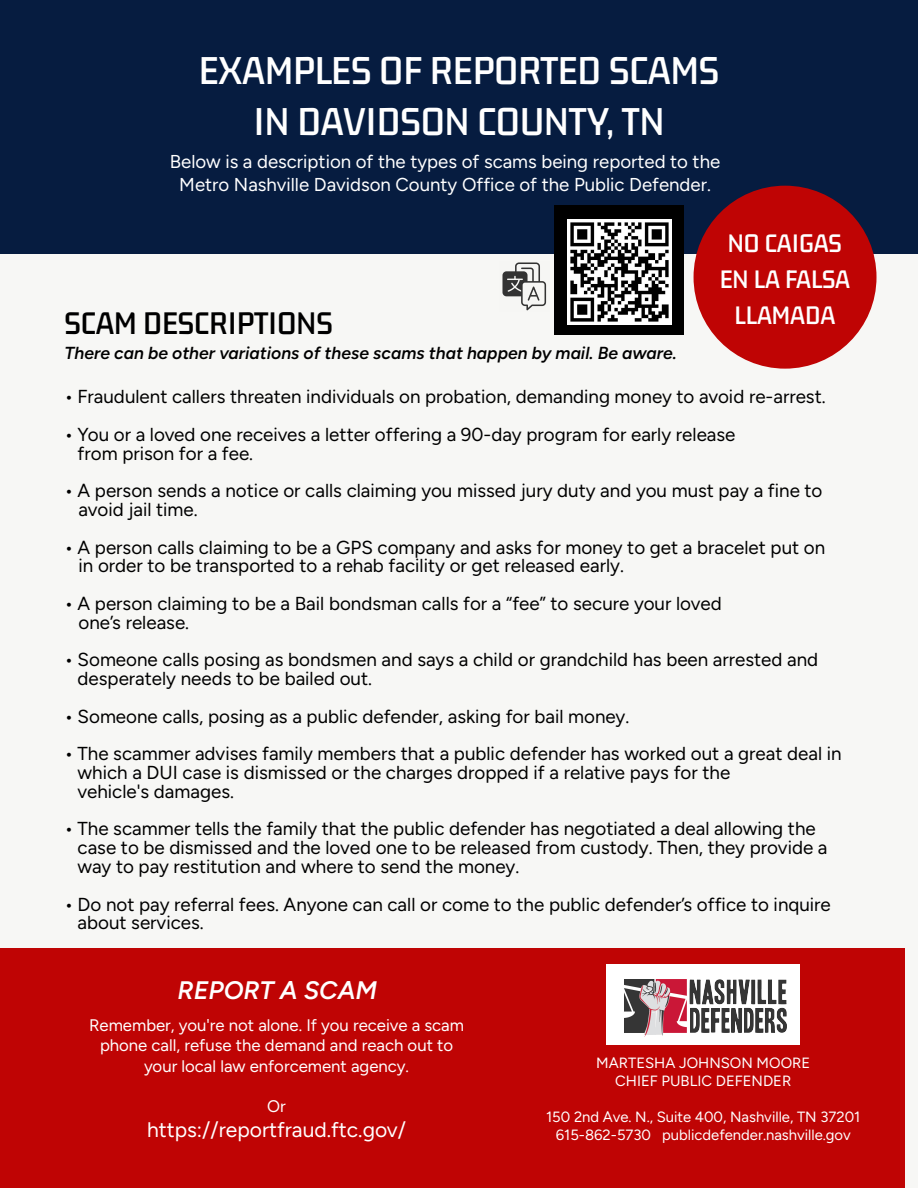
<style>
.page{position:relative;width:918px;height:1188px;background:#f7f7f5}
.page>*{position:absolute;margin:0;border:0;box-sizing:border-box;transform-origin:0 0}
.t1{font:600 42.45px/50.8px "Gemunu Libre";color:#fff;text-align:center}
.t2{font:600 34.05px "Gemunu Libre";color:#000}
.t3{font:600 27.6px/36px "Gemunu Libre";color:#fff;text-align:center}
.t4{font:italic 600 25.35px "Figtree";color:#fff}
.t5{font:21px "Figtree";color:#fff}
.t6{font:18.75px/18.8px "Figtree";color:#000}
.t7{font:18.6px/22.4px "Figtree";color:#fff;text-align:center}
.t8{font:italic 600 17.4px "Figtree";color:#000}
.t9{font:16.8px/20.1px "Figtree";color:#fff;text-align:center}
.t10{font:14.85px/17.9px "Figtree";color:#fff;text-align:center}
</style>
<div class="page">
<div style="left:0;top:0;width:918px;height:253px;background:#061c40"></div>
<div style="left:0;top:948px;width:904px;height:240px;background:#bf0404"></div>
<div style="left:694px;top:186px;width:183px;height:183px;background:#bf0404;border-radius:50%"></div>
<div style="left:607px;top:965px;width:193px;height:80px;background:#fff"></div>
<img style="left:624px;top:979px;width:163px;height:57px">
<div style="left:555px;top:205px;width:129px;height:130px;background:#000"></div>
<img style="left:502px;top:262px;width:45px;height:49px">
<img style="left:567px;top:220px;width:105px;height:104px">
<h1 class="t1" style="left:199px;top:47px;width:522px">EXAMPLES OF REPORTED SCAMS<br>IN DAVIDSON COUNTY, TN</h1>
<p class="t7" style="left:170px;top:150px;width:552px">Below is a description of the types of scams being reported to the<br>Metro Nashville Davidson County Office of the Public Defender.</p>
<h2 class="t2" style="left:65px;top:305px;width:270px">SCAM DESCRIPTIONS</h2>
<p class="t8" style="left:65px;top:342px;width:614px">There can be other variations of these scams that happen by mail. Be aware.</p>
<h3 class="t3" style="left:720px;top:226px;width:132px">NO CAIGAS<br>EN LA FALSA<br>LLAMADA</h3>
<p class="t6" style="left:65px;top:387px;width:763px">• Fraudulent callers threaten individuals on probation, demanding money to avoid re-arrest.</p>
<p class="t6" style="left:78px;top:425px;width:659px;text-indent:-13px">• You or a loved one receives a letter offering a 90-day program for early release from prison for a fee.</p>
<p class="t6" style="left:79px;top:481px;width:745px;text-indent:-14px">• A person sends a notice or calls claiming you missed jury duty and you must pay a fine to avoid jail time.</p>
<p class="t6" style="left:79px;top:538px;width:748px;text-indent:-14px">• A person calls claiming to be a GPS company and asks for money to get a bracelet put on in order to be transported to a rehab facility or get released early.</p>
<p class="t6" style="left:79px;top:594px;width:645px;text-indent:-14px">• A person claiming to be a Bail bondsman calls for a “fee” to secure your loved one’s release.</p>
<p class="t6" style="left:78px;top:650px;width:742px;text-indent:-13px">• Someone calls posing as bondsmen and says a child or grandchild has been arrested and desperately needs to be bailed out.</p>
<p class="t6" style="left:65px;top:707px;width:566px">• Someone calls, posing as a public defender, asking for bail money.</p>
<p class="t6" style="left:78px;top:744px;width:766px;text-indent:-13px">• The scammer advises family members that a public defender has worked out a great deal in which a DUI case is dismissed or the charges dropped if a relative pays for the<br>vehicle's damages.</p>
<p class="t6" style="left:78px;top:819px;width:751px;text-indent:-13px">• The scammer tells the family that the public defender has negotiated a deal allowing the case to be dismissed and the loved one to be released from custody. Then, they provide a way to pay restitution and where to send the money.</p>
<p class="t6" style="left:78px;top:895px;width:755px;text-indent:-13px">• Do not pay referral fees. Anyone can call or come to the public defender’s office to inquire about services.</p>
<h3 class="t4" style="left:178px;top:975px;width:201px">REPORT A SCAM</h3>
<p class="t9" style="left:89px;top:1015px;width:377px">Remember, you're not alone. If you receive a scam phone call, refuse the demand and reach out to your local law enforcement agency.</p>
<p class="t9" style="left:267px;top:1096px;width:20px">Or</p>
<p class="t5" style="left:147px;top:1118px;width:261px">https://reportfraud.ftc.gov/</p>
<p class="t10" style="left:596px;top:1054px;width:215px">MARTESHA JOHNSON MOORE<br>CHIEF PUBLIC DEFENDER</p>
<p class="t10" style="left:546px;top:1108px;width:316px">150 2nd Ave. N., Suite 400, Nashville, TN 37201<br>615-862-5730 publicdefender.nashville.gov</p>
</div>
